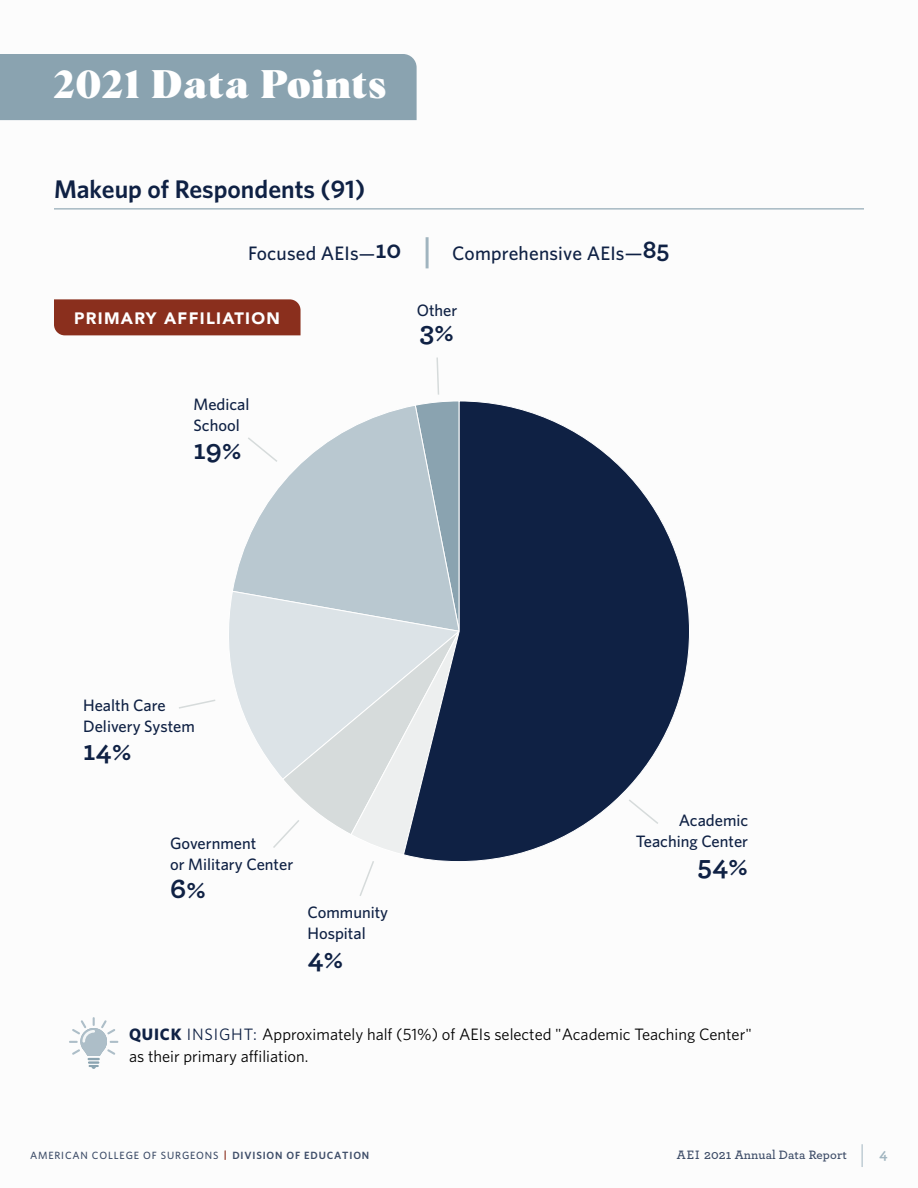
<style>
.page{position:relative;width:918px;height:1188px;background:#fff}
.page>*{position:absolute;margin:0;border:0;box-sizing:border-box;transform-origin:0 0}
.t1{font:900 39px "Albra";letter-spacing:.035em;color:#fff}
.t2{font:700 28.5px "Archer";color:#0f2144}
.t3{font:600 25.5px "Whitney";color:#0f2144}
.t4{font:500 19.5px "Whitney";letter-spacing:.01em;color:#0f2144}
.t5{font:500 16.5px/21px "Whitney";color:#0f2144}
.t6{font:16.5px/22.5px "Whitney";color:#000}
.t7{font:900 16.5px "Avenir";letter-spacing:.08em;color:#fff}
.t8{font:700 15px "Archer";color:#a1b5c0}
.t9{font:600 12.75px "Archer";letter-spacing:.01em;color:#3f4e69}
.t10{font:500 10.5px "Whitney";letter-spacing:.08em;color:#3f4e69}
.s1{font-size:18px}
.s2{font-family:"Archer";font-weight:700;font-size:25.5px}
.s3{font-weight:700;color:#0f2144}
.s4{color:#0f2144}
.s5{font-weight:600;color:#8a2f1d}
.s6{font-weight:600}
.s7{font-size:13.5px}
</style>
<div class="page">
<svg style="left:862px;top:1144px;width:1px;height:23px"></svg>
<hr style="left:54px;top:208px;width:810px;height:1px;background:#8aa3b0">
<div style="left:54px;top:299px;width:247px;height:36px;background:#8a2f1d"></div>
<hr style="left:426px;top:237px;width:3px;height:31px;background:#8aa3b0">
<svg style="left:179px;top:699px;width:37px;height:10px"></svg>
<svg style="left:69px;top:1017px;width:49px;height:52px"></svg>
<svg style="left:233px;top:546px;width:13px;height:44px"></svg>
<svg style="left:229px;top:590px;width:17px;height:128px"></svg>
<svg style="left:246px;top:357px;width:194px;height:539px"></svg>
<svg style="left:402px;top:400px;width:288px;height:462px"></svg>
<div style="left:0;top:54px;width:417px;height:66px;background:#8aa3b0"></div>
<h1 class="t1" style="left:54px;top:56px;width:334px">2021 Data Points</h1>
<h3 class="t3" style="left:54px;top:172px;width:313px">Makeup of Respondents (91)</h3>
<p class="t4" style="left:248px;top:240px;width:155px">Focused AEIs<span class="s1">—</span><span class="s2">10</span></p>
<p class="t4" style="left:452px;top:240px;width:219px">Comprehensive AEIs—<span class="s2">85</span></p>
<p class="t7" style="left:74px;top:304px;width:207px">PRIMARY AFFILIATION</p>
<p class="t5" style="left:194px;top:393px;width:57px">Medical<br>School</p>
<h2 class="t2" style="left:194px;top:427px;width:50px">19%</h2>
<p class="t5" style="left:417px;top:299px;width:42px">Other</p>
<h2 class="t2" style="left:420px;top:309px;width:36px">3%</h2>
<p class="t5" style="left:83px;top:695px;width:113px">Health Care<br>Delivery System</p>
<h2 class="t2" style="left:83px;top:728px;width:50px">14%</h2>
<p class="t5" style="left:170px;top:832px;width:125px">Government<br>or Military Center</p>
<h2 class="t2" style="left:170px;top:866px;width:38px">6%</h2>
<p class="t5" style="left:308px;top:902px;width:82px">Community<br>Hospital</p>
<h2 class="t2" style="left:308px;top:936px;width:38px">4%</h2>
<p class="t5" style="left:636px;top:810px;width:114px;text-align:right">Academic<br>Teaching Center</p>
<h2 class="t2" style="left:697px;top:843px;width:52px">54%</h2>
<p class="t6" style="left:129px;top:1023px;width:624px"><span class="s3">QUICK</span> <span class="s4">INSIGHT:</span> Approximately half (51%) of AEIs selected "Academic Teaching Center" as their primary affiliation.</p>
<p class="t10" style="left:30px;top:1148px;width:341px">AMERICAN COLLEGE OF SURGEONS <span class="s5">|</span> <span class="s6">DIVISION OF EDUCATION</span></p>
<p class="t9" style="left:677px;top:1145px;width:171px">AEI <span class="s7">2021</span> Annual Data Report</p>
<p class="t8" style="left:879px;top:1142px;width:10px">4</p>
</div>
